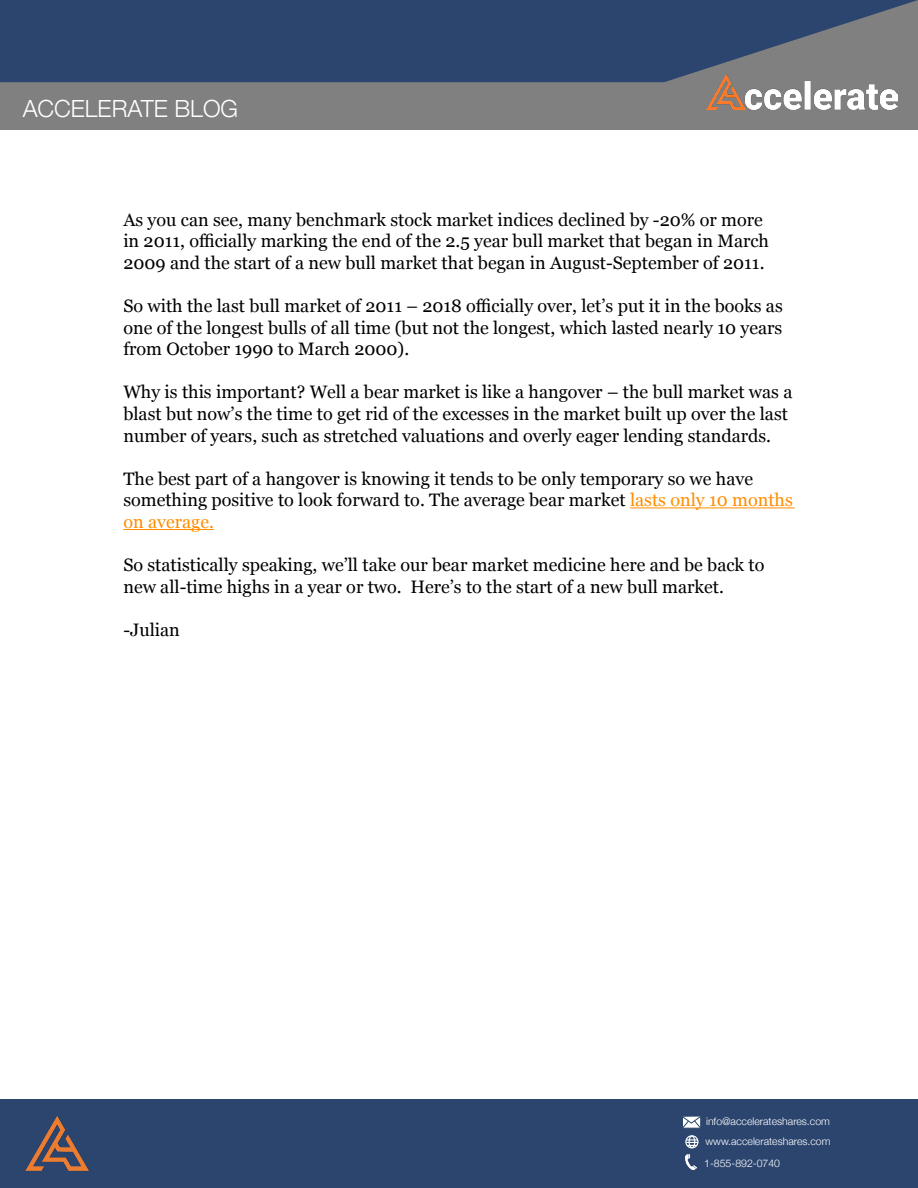
<style>
.page{position:relative;width:918px;height:1188px;background:#fff}
.page>*{position:absolute;margin:0;border:0;box-sizing:border-box;transform-origin:0 0}
.t1{font:300 23.7px "Helvetica Neue";color:#fff}
.t2{font:18px/21.6px "Georgia";color:#000}
.t3{font:300 10.5px "Helvetica Neue";color:#fff}
.s1{color:#ff8d00}
</style>
<div class="page">
<div style="left:0;top:1099px;width:918px;height:89px;background:#2c456f"></div>
<img style="left:25px;top:1116px;width:64px;height:55px">
<div style="left:0;top:0;width:918px;height:130px;background:#808080"></div>
<div style="left:682px;top:1116px;width:19px;height:13px;background:#374f72"></div>
<svg style="left:682px;top:1116px;width:19px;height:12px"></svg>
<img style="left:685px;top:1155px;width:11px;height:15px">
<div style="left:685px;top:1135px;width:14px;height:13px;border:1px solid #fff;border-radius:50%"></div>
<div style="left:689px;top:1136px;width:6px;height:12px;border:1px solid #fff;border-radius:50%"></div>
<svg style="left:686px;top:1139px;width:12px;height:7px"></svg>
<svg style="left:0;top:0;width:918px;height:82px;background:#354b70"></svg>
<img style="left:706px;top:75px;width:191px;height:34px">
<hr style="left:630px;top:507px;width:165px;height:1px;background:#ff8d00">
<hr style="left:123px;top:529px;width:91px;height:1px;background:#ff8d00">
<h1 class="t1" style="left:23px;top:89px;width:217px">ACCELERATE BLOG</h1>
<p class="t2" style="left:123px;top:208px;width:647px">As you can see, many benchmark stock market indices declined by -20% or more in 2011, officially marking the end of the 2.5 year bull market that began in March<br>2009 and the start of a new bull market that began in August-September of 2011.</p>
<p class="t2" style="left:123px;top:294px;width:661px;text-align:justify">So with the last bull market of 2011 – 2018 officially over, let’s put it in the books as one of the longest bulls of all time (but not the longest, which lasted nearly 10 years from October 1990 to March 2000).</p>
<p class="t2" style="left:123px;top:381px;width:671px">Why is this important? Well a bear market is like a hangover – the bull market was a blast but now’s the time to get rid of the excesses in the market built up over the last number of years, such as stretched valuations and overly eager lending standards.</p>
<p class="t2" style="left:123px;top:467px;width:671px">The best part of a hangover is knowing it tends to be only temporary so we have something positive to look forward to. The average bear market <span class="s1">lasts only 10 months on average.</span></p>
<p class="t2" style="left:123px;top:553px;width:643px">So statistically speaking, we’ll take our bear market medicine here and be back to new all-time highs in a year or two. Here’s to the start of a new bull market.</p>
<p class="t2" style="left:123px;top:618px;width:58px">-Julian</p>
<p class="t3" style="left:706px;top:1113px;width:125px">info@accelerateshares.com</p>
<p class="t3" style="left:704px;top:1155px;width:77px">1-855-892-0740</p>
<p class="t3" style="left:705px;top:1133px;width:127px">www.accelerateshares.com</p>
</div>
